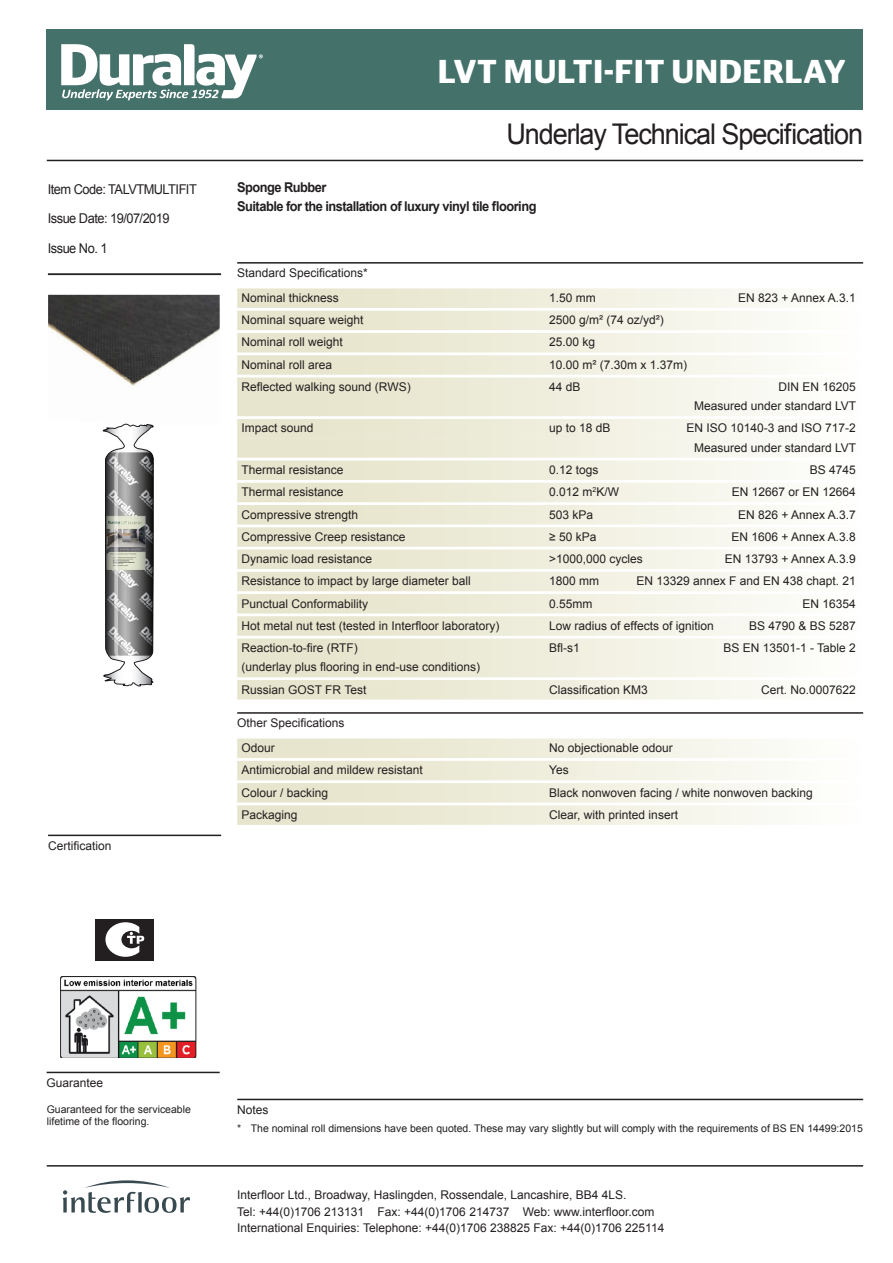
<style>
.page{position:relative;width:893px;height:1263px;background:#fff}
.page>*{position:absolute;margin:0;border:0;box-sizing:border-box;transform-origin:0 0}
.t1{font:600 33px "Stag Sans";letter-spacing:.02em;color:#fff}
.t2{font:28.5px "Arial";letter-spacing:-.04em;color:#231f20;scale:.95 1}
.t3{font:700 13.5px/19.2px "Arial";letter-spacing:-.04em;color:#231f20;scale:.95 1}
.t4{font:13.5px/28.5px "Arial";letter-spacing:-.04em;color:#231f20;scale:.95 1}
.t5{font:12px/24.8px "Arial";color:#231f20}
.t6{font:10.5px/12px "Arial";color:#231f20}
</style>
<div class="page">
<svg style="left:63px;top:1180px;width:127px;height:33px"></svg>
<hr style="left:47px;top:160px;width:816px;height:1px;background:#231f20">
<img style="left:48px;top:295px;width:172px;height:91px">
<hr style="left:47px;top:1165px;width:816px;height:1px;background:#231f20">
<div style="left:47px;top:30px;width:816px;height:80px;background:#44726a"></div>
<hr style="left:48px;top:274px;width:173px;height:1px;background:#231f20">
<svg style="left:61px;top:44px;width:202px;height:56px"></svg>
<img style="left:61px;top:976px;width:135px;height:81px">
<svg style="left:103px;top:423px;width:51px;height:264px"></svg>
<div style="left:95px;top:919px;width:58px;height:41px;background:#231f20"></div>
<svg style="left:105px;top:922px;width:39px;height:35px"></svg>
<hr style="left:237px;top:262px;width:626px;height:2px;background:#231f20">
<div style="left:237px;top:288px;width:626px;height:20px;background:linear-gradient(to right,#e4e1c5,#fdfdfa)"></div>
<div style="left:237px;top:311px;width:626px;height:19px;background:linear-gradient(to right,#e4e1c5,#fdfdfa)"></div>
<div style="left:237px;top:333px;width:626px;height:19px;background:linear-gradient(to right,#e4e1c5,#fdfdfa)"></div>
<div style="left:237px;top:355px;width:626px;height:20px;background:linear-gradient(to right,#e4e1c5,#fdfdfa)"></div>
<div style="left:237px;top:377px;width:626px;height:20px;background:linear-gradient(to right,#e4e1c5,#fdfdfa)"></div>
<div style="left:237px;top:397px;width:626px;height:19px;background:linear-gradient(to right,#e4e1c5,#fdfdfa)"></div>
<div style="left:237px;top:419px;width:626px;height:19px;background:linear-gradient(to right,#e4e1c5,#fdfdfa)"></div>
<div style="left:237px;top:438px;width:626px;height:20px;background:linear-gradient(to right,#e4e1c5,#fdfdfa)"></div>
<div style="left:237px;top:460px;width:626px;height:20px;background:linear-gradient(to right,#e4e1c5,#fdfdfa)"></div>
<div style="left:237px;top:483px;width:626px;height:19px;background:linear-gradient(to right,#e4e1c5,#fdfdfa)"></div>
<div style="left:237px;top:505px;width:626px;height:19px;background:linear-gradient(to right,#e4e1c5,#fdfdfa)"></div>
<div style="left:237px;top:527px;width:626px;height:20px;background:linear-gradient(to right,#e4e1c5,#fdfdfa)"></div>
<div style="left:237px;top:549px;width:626px;height:20px;background:linear-gradient(to right,#e4e1c5,#fdfdfa)"></div>
<div style="left:237px;top:572px;width:626px;height:19px;background:linear-gradient(to right,#e4e1c5,#fdfdfa)"></div>
<div style="left:237px;top:594px;width:626px;height:19px;background:linear-gradient(to right,#e4e1c5,#fdfdfa)"></div>
<div style="left:237px;top:616px;width:626px;height:20px;background:linear-gradient(to right,#e4e1c5,#fdfdfa)"></div>
<div style="left:237px;top:638px;width:626px;height:20px;background:linear-gradient(to right,#e4e1c5,#fdfdfa)"></div>
<div style="left:237px;top:658px;width:626px;height:19px;background:linear-gradient(to right,#e4e1c5,#fdfdfa)"></div>
<div style="left:237px;top:680px;width:626px;height:19px;background:linear-gradient(to right,#e4e1c5,#fdfdfa)"></div>
<hr style="left:237px;top:712px;width:626px;height:2px;background:#231f20">
<div style="left:237px;top:738px;width:626px;height:20px;background:linear-gradient(to right,#e4e1c5,#fdfdfa)"></div>
<div style="left:237px;top:761px;width:626px;height:19px;background:linear-gradient(to right,#e4e1c5,#fdfdfa)"></div>
<div style="left:237px;top:783px;width:626px;height:19px;background:linear-gradient(to right,#e4e1c5,#fdfdfa)"></div>
<div style="left:237px;top:805px;width:626px;height:20px;background:linear-gradient(to right,#e4e1c5,#fdfdfa)"></div>
<hr style="left:47px;top:1072px;width:173px;height:1px;background:#231f20">
<hr style="left:48px;top:835px;width:173px;height:1px;background:#231f20">
<hr style="left:237px;top:1099px;width:626px;height:1px;background:#231f20">
<p class="t4" style="left:48px;top:176px;width:158px">Item Code: TALVTMULTIFIT<br>Issue Date: 19/07/2019</p>
<p class="t4" style="left:48px;top:234px;width:64px">Issue No. 1</p>
<p class="t5" style="left:48px;top:833px;width:65px">Certification</p>
<h1 class="t1" style="left:438px;top:52px;width:409px">LVT MULTI-FIT UNDERLAY</h1>
<h2 class="t2" style="left:506px;top:115px;width:377px">Underlay Technical Specification</h2>
<p class="t3" style="left:237px;top:178px;width:317px">Sponge Rubber<br>Suitable for the installation of luxury vinyl tile flooring</p>
<p class="t5" style="left:241px;top:261px;width:128px;text-indent:-4px">Standard Specifications*<br>Nominal thickness</p>
<p class="t5" style="left:549px;top:285px;width:48px">1.50 mm</p>
<p class="t5" style="left:738px;top:285px;width:119px">EN 823 + Annex A.3.1</p>
<p class="t5" style="left:241px;top:308px;width:124px">Nominal square weight</p>
<p class="t5" style="left:549px;top:308px;width:116px">2500 g/m² (74 oz/yd²)</p>
<p class="t5" style="left:241px;top:330px;width:103px">Nominal roll weight</p>
<p class="t5" style="left:549px;top:330px;width:48px">25.00 kg</p>
<p class="t5" style="left:241px;top:352px;width:92px">Nominal roll area</p>
<p class="t5" style="left:549px;top:352px;width:140px">10.00 m² (7.30m x 1.37m)</p>
<p class="t5" style="left:241px;top:374px;width:171px">Reflected walking sound (RWS)</p>
<p class="t5" style="left:549px;top:374px;width:33px">44 dB</p>
<p class="t5" style="left:694px;top:377px;width:163px;line-height:19.2px;text-align:right">DIN EN 16205<br>Measured under standard LVT</p>
<p class="t5" style="left:241px;top:416px;width:74px">Impact sound</p>
<p class="t5" style="left:549px;top:416px;width:63px">up to 18 dB</p>
<p class="t5" style="left:686px;top:419px;width:171px;line-height:19.2px;text-align:right">EN ISO 10140-3 and ISO 717-2<br>Measured under standard LVT</p>
<p class="t5" style="left:241px;top:457px;width:104px">Thermal resistance</p>
<p class="t5" style="left:549px;top:457px;width:51px">0.12 togs</p>
<p class="t5" style="left:810px;top:457px;width:48px">BS 4745</p>
<p class="t5" style="left:241px;top:480px;width:104px">Thermal resistance</p>
<p class="t5" style="left:549px;top:480px;width:71px">0.012 m<sup>2</sup>K/W</p>
<p class="t5" style="left:732px;top:480px;width:126px">EN 12667 or EN 12664</p>
<p class="t5" style="left:241px;top:502px;width:118px">Compressive strength</p>
<p class="t5" style="left:549px;top:502px;width:46px">503 kPa</p>
<p class="t5" style="left:738px;top:502px;width:119px">EN 826 + Annex A.3.7</p>
<p class="t5" style="left:241px;top:524px;width:166px">Compressive Creep resistance</p>
<p class="t5" style="left:549px;top:524px;width:49px">≥ 50 kPa</p>
<p class="t5" style="left:731px;top:524px;width:126px">EN 1606 + Annex A.3.8</p>
<p class="t5" style="left:241px;top:546px;width:132px">Dynamic load resistance</p>
<p class="t5" style="left:549px;top:546px;width:95px">&gt;1000,000 cycles</p>
<p class="t5" style="left:725px;top:546px;width:133px">EN 13793 + Annex A.3.9</p>
<p class="t5" style="left:241px;top:569px;width:231px">Resistance to impact by large diameter ball</p>
<p class="t5" style="left:549px;top:569px;width:52px">1800 mm</p>
<p class="t5" style="left:636px;top:569px;width:221px">EN 13329 annex F and EN 438 chapt. 21</p>
<p class="t5" style="left:241px;top:591px;width:128px">Punctual Conformability</p>
<p class="t5" style="left:549px;top:591px;width:45px">0.55mm</p>
<p class="t5" style="left:802px;top:591px;width:55px">EN 16354</p>
<p class="t5" style="left:241px;top:613px;width:260px">Hot metal nut test (tested in Interfloor laboratory)</p>
<p class="t5" style="left:549px;top:613px;width:166px">Low radius of effects of ignition</p>
<p class="t5" style="left:749px;top:613px;width:108px">BS 4790 &amp; BS 5287</p>
<p class="t5" style="left:241px;top:635px;width:118px">Reaction-to-fire (RTF)</p>
<p class="t5" style="left:549px;top:635px;width:32px">Bfl-s1</p>
<p class="t5" style="left:723px;top:635px;width:134px">BS EN 13501-1 - Table 2</p>
<p class="t5" style="left:241px;top:656px;width:240px;line-height:22.2px">(underlay plus flooring in end-use conditions)<br>Russian GOST FR Test</p>
<p class="t5" style="left:549px;top:677px;width:100px">Classification KM3</p>
<p class="t5" style="left:761px;top:677px;width:96px">Cert. No.0007622</p>
<p class="t5" style="left:241px;top:711px;width:105px;text-indent:-4px">Other Specifications<br>Odour</p>
<p class="t5" style="left:549px;top:735px;width:125px">No objectionable odour</p>
<p class="t5" style="left:241px;top:758px;width:183px">Antimicrobial and mildew resistant</p>
<p class="t5" style="left:549px;top:758px;width:21px">Yes</p>
<p class="t5" style="left:241px;top:780px;width:88px">Colour / backing</p>
<p class="t5" style="left:549px;top:780px;width:265px">Black nonwoven facing / white nonwoven backing</p>
<p class="t5" style="left:241px;top:802px;width:58px">Packaging</p>
<p class="t5" style="left:549px;top:802px;width:130px">Clear, with printed insert</p>
<p class="t5" style="left:47px;top:1070px;width:58px">Guarantee</p>
<p class="t6" style="left:47px;top:1103px;width:146px">Guaranteed for the serviceable lifetime of the flooring.</p>
<p class="t5" style="left:237px;top:1097px;width:33px">Notes</p>
<p class="t6" style="left:237px;top:1122px;width:627px">* The nominal roll dimensions have been quoted. These may vary slightly but will comply with the requirements of BS EN 14499:2015</p>
<p class="t5" style="left:237px;top:1187px;width:429px;line-height:16.5px">Interfloor Ltd., Broadway, Haslingden, Rossendale, Lancashire, BB4 4LS.<br>Tel: +44(0)1706 213131 Fax: +44(0)1706 214737 Web: www.interfloor.com<br>International Enquiries: Telephone: +44(0)1706 238825 Fax: +44(0)1706 225114</p>
</div>
